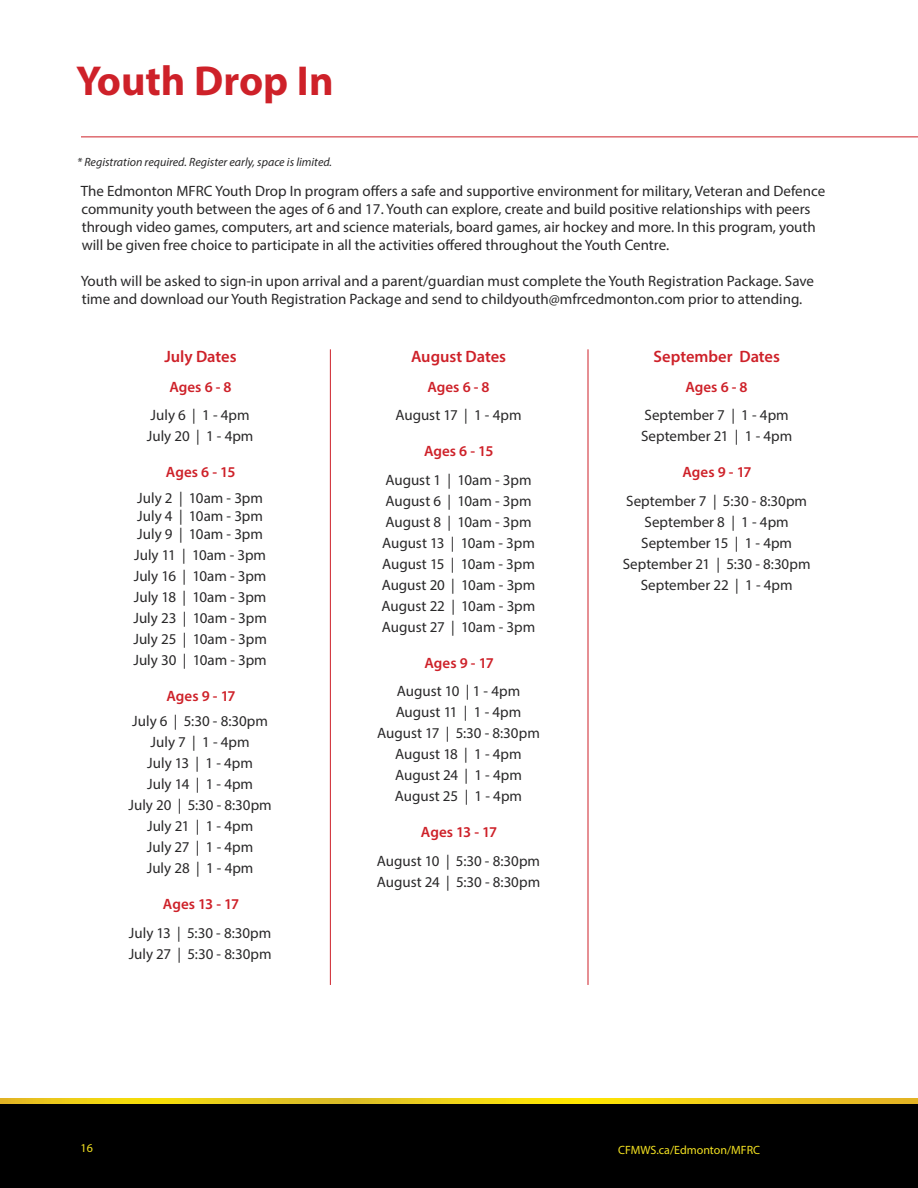
<style>
.page{position:relative;width:918px;height:1188px;background:#fff}
.page>*{position:absolute;margin:0;border:0;box-sizing:border-box;transform-origin:0 0}
.t1{font:700 42px "Myriad Pro";color:#ce2129}
.t2{font:600 16.5px "Myriad Pro";color:#ce2129}
.t3{font:15px/21px "Myriad Pro";color:#292829}
.t4{font:600 15px "Myriad Pro";letter-spacing:.005em;color:#ce2129}
.t5{font:italic 12px "Myriad Pro";color:#292829}
.t6{font:12px "Myriad Pro";color:#f4e221}
</style>
<div class="page">
<svg style="left:0;top:1099px;width:918px;height:5px"></svg>
<div style="left:0;top:1104px;width:918px;height:84px;background:#000"></div>
<hr style="left:81px;top:136px;width:837px;height:1px;background:#ce2129">
<hr style="left:330px;top:349px;width:1px;height:636px;background:#ce2129">
<hr style="left:588px;top:349px;width:1px;height:636px;background:#ce2129">
<h1 class="t1" style="left:76px;top:54px;width:259px">Youth Drop In</h1>
<p class="t5" style="left:77px;top:155px;width:256px">* Registration required. Register early, space is limited.</p>
<p class="t3" style="left:81px;top:182px;width:746px;line-height:18px">The Edmonton MFRC Youth Drop In program offers a safe and supportive environment for military, Veteran and Defence community youth between the ages of 6 and 17. Youth can explore, create and build positive relationships with peers through video games, computers, art and science materials, board games, air hockey and more. In this program, youth will be given free choice to participate in all the activities offered throughout the Youth Centre.</p>
<p class="t3" style="left:81px;top:272px;width:735px;line-height:18px">Youth will be asked to sign-in upon arrival and a parent/guardian must complete the Youth Registration Package. Save time and download our Youth Registration Package and send to childyouth@mfrcedmonton.com prior to attending.</p>
<p class="t2" style="left:164px;top:346px;width:74px">July Dates</p>
<p class="t4" style="left:169px;top:377px;width:64px">Ages 6 - 8</p>
<p class="t3" style="left:147px;top:404px;width:108px">July 6 | 1 - 4pm<br>July 20 | 1 - 4pm</p>
<p class="t4" style="left:166px;top:463px;width:71px">Ages 6 - 15</p>
<p class="t3" style="left:137px;top:488px;width:127px;line-height:18px;text-align:justify">July 2 | 10am - 3pm July 4 | 10am - 3pm July 9 | 10am - 3pm</p>
<p class="t3" style="left:134px;top:544px;width:135px;text-align:justify">July 11 | 10am - 3pm July 16 | 10am - 3pm July 18 | 10am - 3pm July 23 | 10am - 3pm July 25 | 10am - 3pm July 30 | 10am - 3pm</p>
<p class="t4" style="left:166px;top:686px;width:71px">Ages 9 - 17</p>
<p class="t3" style="left:129px;top:710px;width:145px;text-align:center">July 6 | 5:30 - 8:30pm<br>July 7 | 1 - 4pm<br>July 13 | 1 - 4pm<br>July 14 | 1 - 4pm<br>July 20 | 5:30 - 8:30pm<br>July 21 | 1 - 4pm<br>July 27 | 1 - 4pm<br>July 28 | 1 - 4pm</p>
<p class="t4" style="left:163px;top:895px;width:78px">Ages 13 - 17</p>
<p class="t3" style="left:129px;top:922px;width:145px">July 13 | 5:30 - 8:30pm<br>July 27 | 5:30 - 8:30pm</p>
<p class="t2" style="left:411px;top:346px;width:97px">August Dates</p>
<p class="t4" style="left:427px;top:377px;width:64px">Ages 6 - 8</p>
<p class="t3" style="left:396px;top:404px;width:128px">August 17 | 1 - 4pm</p>
<p class="t4" style="left:424px;top:442px;width:71px">Ages 6 - 15</p>
<p class="t3" style="left:382px;top:469px;width:155px">August 1 | 10am - 3pm<br>August 6 | 10am - 3pm<br>August 8 | 10am - 3pm<br>August 13 | 10am - 3pm<br>August 15 | 10am - 3pm<br>August 20 | 10am - 3pm<br>August 22 | 10am - 3pm<br>August 27 | 10am - 3pm</p>
<p class="t4" style="left:425px;top:653px;width:71px">Ages 9 - 17</p>
<p class="t3" style="left:377px;top:680px;width:164px;text-align:center">August 10 | 1 - 4pm<br>August 11 | 1 - 4pm<br>August 17 | 5:30 - 8:30pm<br>August 18 | 1 - 4pm<br>August 24 | 1 - 4pm<br>August 25 | 1 - 4pm</p>
<p class="t4" style="left:421px;top:823px;width:78px">Ages 13 - 17</p>
<p class="t3" style="left:377px;top:850px;width:165px">August 10 | 5:30 - 8:30pm<br>August 24 | 5:30 - 8:30pm</p>
<p class="t2" style="left:654px;top:346px;width:128px">September Dates</p>
<p class="t4" style="left:685px;top:377px;width:64px">Ages 6 - 8</p>
<p class="t3" style="left:641px;top:404px;width:153px">September 7 | 1 - 4pm<br>September 21 | 1 - 4pm</p>
<p class="t4" style="left:682px;top:463px;width:71px">Ages 9 - 17</p>
<p class="t3" style="left:623px;top:490px;width:189px;text-align:center">September 7 | 5:30 - 8:30pm<br>September 8 | 1 - 4pm<br>September 15 | 1 - 4pm<br>September 21 | 5:30 - 8:30pm<br>September 22 | 1 - 4pm</p>
<p class="t6" style="left:81px;top:1141px;width:14px">16</p>
<p class="t6" style="left:618px;top:1143px;width:144px">CFMWS.ca/Edmonton/MFRC</p>
</div>
